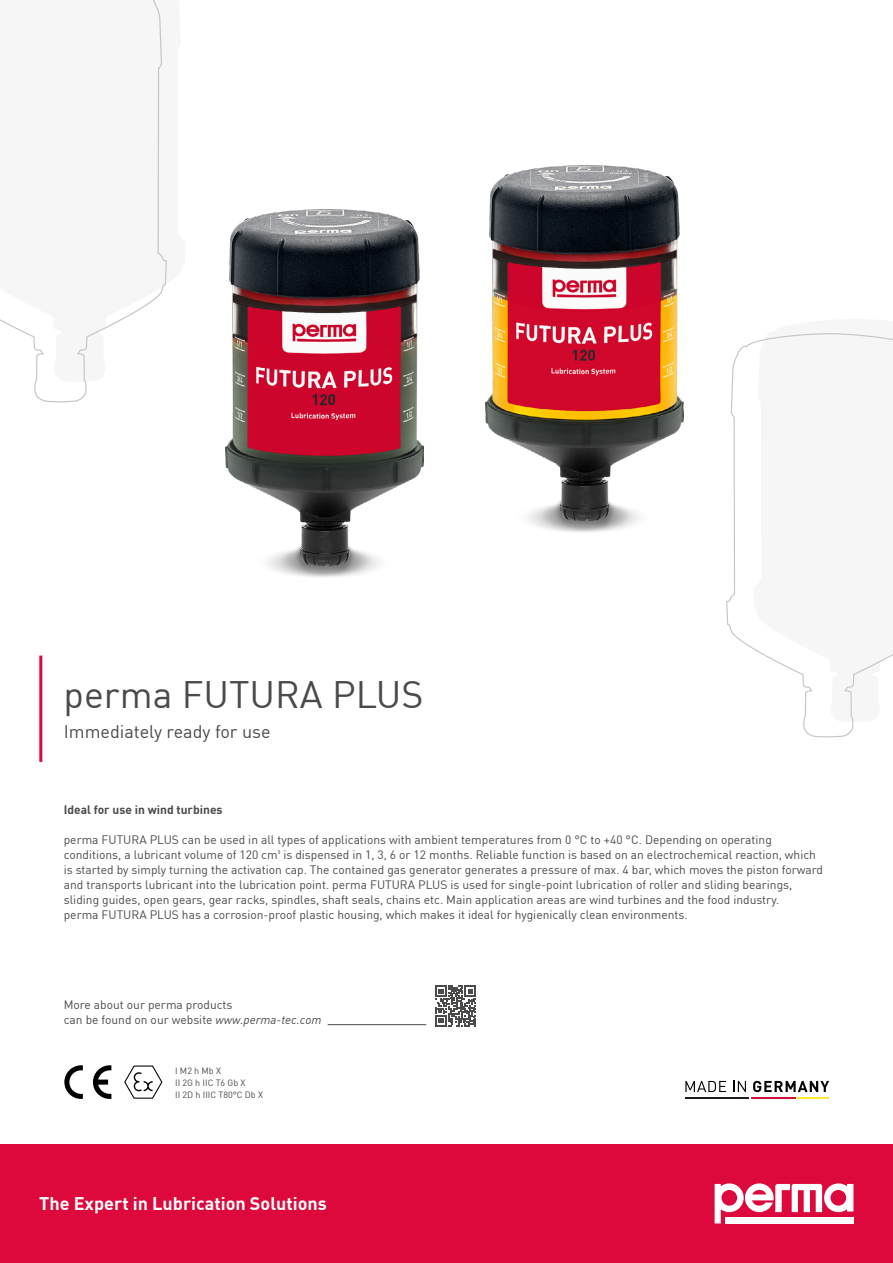
<style>
.page{position:relative;width:893px;height:1263px;background:#fff}
.page>*{position:absolute;margin:0;border:0;box-sizing:border-box;transform-origin:0 0}
.t1{font:37.5px "DIN Pro";color:#4a4a49}
.t2{font:700 18px "DIN Pro";color:#fff}
.t3{font:18px "DIN Pro";color:#4a4a49}
.t4{font:12px/15px "DIN Pro";color:#4a4a49}
.t5{font:700 12px "DIN Pro";color:#4a4a49}
.t6{font:9px/12px "DIN Pro";color:#4a4a49}
.s1{font-style:italic}
</style>
<div class="page">
<div style="left:0;top:1144px;width:893px;height:119px;background:#dd083b"></div>
<svg style="left:715px;top:1183px;width:138px;height:40px"></svg>
<svg style="left:685px;top:1081px;width:41px;height:11px"></svg>
<svg style="left:733px;top:1081px;width:13px;height:11px"></svg>
<svg style="left:753px;top:1081px;width:76px;height:11px"></svg>
<hr style="left:685px;top:1097px;width:64px;height:2px;background:#1d1d1c">
<hr style="left:798px;top:1097px;width:31px;height:2px;background:#f9ea32">
<hr style="left:751px;top:1097px;width:45px;height:2px;background:#cc1236">
<svg style="left:0;top:0;width:167px;height:403px"></svg>
<svg style="left:726px;top:333px;width:167px;height:405px"></svg>
<svg style="left:124px;top:1065px;width:39px;height:34px"></svg>
<svg style="left:64px;top:1065px;width:19px;height:34px"></svg>
<svg style="left:93px;top:1065px;width:18px;height:34px"></svg>
<img style="left:486px;top:165px;width:197px;height:367px">
<img style="left:226px;top:210px;width:197px;height:367px">
<hr style="left:39px;top:656px;width:3px;height:106px;background:#dd083b">
<hr style="left:328px;top:1024px;width:98px;height:1px;background:#4a4a49">
<svg style="left:435px;top:985px;width:41px;height:41px"></svg>
<h1 class="t1" style="left:64px;top:666px;width:361px">perma FUTURA PLUS</h1>
<h2 class="t3" style="left:64px;top:718px;width:208px">Immediately ready for use</h2>
<p class="t5" style="left:64px;top:800px;width:160px">Ideal for use in wind turbines</p>
<p class="t4" style="left:64px;top:831px;width:761px">perma FUTURA PLUS can be used in all types of applications with ambient temperatures from 0 °C to +40 °C. Depending on operating conditions, a lubricant volume of 120 cm³ is dispensed in 1, 3, 6 or 12 months. Reliable function is based on an electrochemical reaction, which is started by simply turning the activation cap. The contained gas generator generates a pressure of max. 4 bar, which moves the piston forward and transports lubricant into the lubrication point. perma FUTURA PLUS is used for single-point lubrication of roller and sliding bearings, sliding guides, open gears, gear racks, spindles, shaft seals, chains etc. Main application areas are wind turbines and the food industry.<br>perma FUTURA PLUS has a corrosion-proof plastic housing, which makes it ideal for hygienically clean environments.</p>
<p class="t4" style="left:64px;top:996px;width:259px">More about our perma products<br>can be found on our website <span class="s1">www.perma-tec.com</span></p>
<p class="t6" style="left:175px;top:1064px;width:89px">I M2 h Mb X<br>II 2G h IIC T6 Gb X<br>II 2D h IIIC T80°C Db X</p>
<h2 class="t2" style="left:39px;top:1190px;width:289px">The Expert in Lubrication Solutions</h2>
</div>
